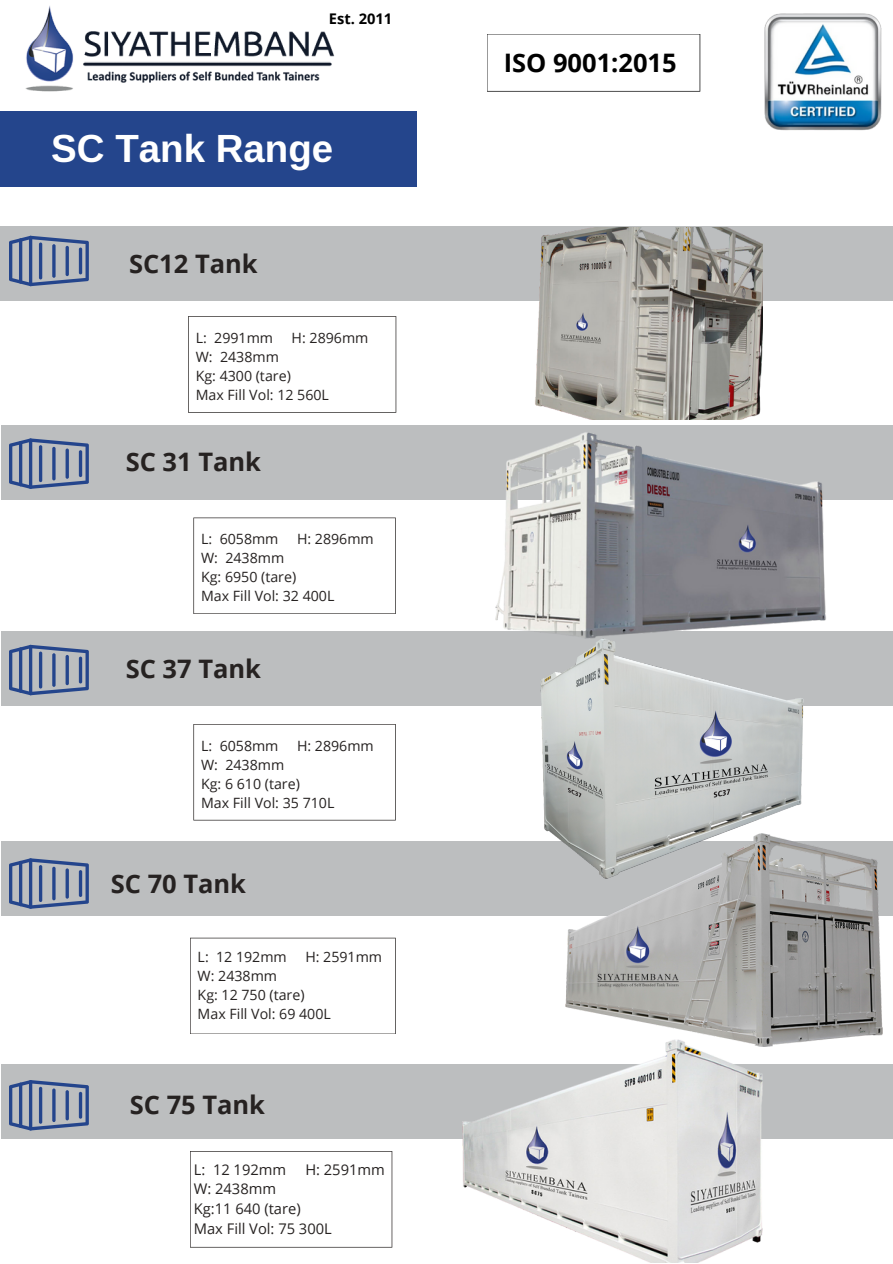
<style>
.page{position:relative;width:893px;height:1264px;background:#fff}
.page>*{position:absolute;margin:0;border:0;box-sizing:border-box;transform-origin:0 0}
.t1{font:700 38.4px "Libra Sans";color:#fff}
.t2{font:700 25.5px "Open Sans";color:#262221}
.t3{font:700 25.5px "Open Sans";color:#000}
.t4{font:14.7px "Open Sans";color:#262221}
.t5{font:700 14.7px "Open Sans";color:#000}
.t6{font:14.25px "Open Sans";color:#262221}
</style>
<div class="page">
<img style="left:25px;top:6px;width:310px;height:86px">
<div style="left:0;top:226px;width:892px;height:74px;background:#bcbebf"></div>
<svg style="left:9px;top:235px;width:80px;height:51px"></svg>
<hr style="left:19px;top:238px;width:3px;height:46px;background:#24458c;border-radius:2px">
<hr style="left:39px;top:242px;width:3px;height:37px;background:#24458c;border-radius:2px">
<svg style="left:52px;top:244px;width:4px;height:34px"></svg>
<hr style="left:66px;top:246px;width:3px;height:30px;background:#24458c;border-radius:2px">
<hr style="left:79px;top:247px;width:3px;height:27px;background:#24458c;border-radius:2px">
<div style="left:0;top:111px;width:417px;height:75px;background:#24458c"></div>
<div style="left:2px;top:841px;width:890px;height:75px;background:#bcbebf"></div>
<svg style="left:9px;top:858px;width:80px;height:50px"></svg>
<hr style="left:19px;top:860px;width:3px;height:46px;background:#24458c;border-radius:2px">
<hr style="left:39px;top:865px;width:3px;height:37px;background:#24458c;border-radius:2px">
<svg style="left:52px;top:866px;width:4px;height:34px"></svg>
<hr style="left:66px;top:868px;width:3px;height:30px;background:#24458c;border-radius:2px">
<hr style="left:79px;top:870px;width:3px;height:27px;background:#24458c;border-radius:2px">
<div style="left:2px;top:425px;width:890px;height:74px;background:#bcbebf"></div>
<svg style="left:9px;top:438px;width:80px;height:51px"></svg>
<hr style="left:19px;top:441px;width:3px;height:45px;background:#24458c;border-radius:2px">
<hr style="left:39px;top:445px;width:3px;height:37px;background:#24458c;border-radius:2px">
<svg style="left:52px;top:447px;width:4px;height:33px"></svg>
<hr style="left:66px;top:448px;width:3px;height:31px;background:#24458c;border-radius:2px">
<hr style="left:79px;top:450px;width:3px;height:27px;background:#24458c;border-radius:2px">
<svg style="left:188px;top:316px;width:208px;height:96px"></svg>
<svg style="left:193px;top:517px;width:203px;height:97px"></svg>
<svg style="left:190px;top:1151px;width:202px;height:96px"></svg>
<div style="left:2px;top:1064px;width:890px;height:74px;background:#bcbebf"></div>
<svg style="left:9px;top:1080px;width:80px;height:50px"></svg>
<hr style="left:19px;top:1082px;width:3px;height:45px;background:#24458c;border-radius:2px">
<hr style="left:39px;top:1086px;width:3px;height:37px;background:#24458c;border-radius:2px">
<svg style="left:52px;top:1088px;width:4px;height:34px"></svg>
<hr style="left:66px;top:1090px;width:3px;height:30px;background:#24458c;border-radius:2px">
<hr style="left:79px;top:1091px;width:3px;height:27px;background:#24458c;border-radius:2px">
<img style="left:533px;top:228px;width:229px;height:166px">
<img style="left:490px;top:394px;width:344px;height:237px">
<img style="left:565px;top:844px;width:318px;height:202px">
<img style="left:463px;top:1039px;width:299px;height:223px">
<svg style="left:190px;top:937px;width:206px;height:97px"></svg>
<div style="left:2px;top:631px;width:890px;height:74px;background:#bcbebf"></div>
<svg style="left:9px;top:644px;width:80px;height:51px"></svg>
<hr style="left:19px;top:647px;width:3px;height:45px;background:#24458c;border-radius:2px">
<hr style="left:39px;top:651px;width:3px;height:37px;background:#24458c;border-radius:2px">
<svg style="left:52px;top:653px;width:4px;height:34px"></svg>
<hr style="left:66px;top:655px;width:3px;height:30px;background:#24458c;border-radius:2px">
<hr style="left:79px;top:656px;width:3px;height:27px;background:#24458c;border-radius:2px">
<svg style="left:193px;top:724px;width:203px;height:96px"></svg>
<img style="left:540px;top:638px;width:263px;height:240px">
<img style="left:764px;top:13px;width:118px;height:118px">
<svg style="left:487px;top:34px;width:213px;height:58px"></svg>
<p class="t5" style="left:329px;top:8px;width:65px">Est. 2011</p>
<p class="t1" style="left:51px;top:128px;width:283px">SC Tank Range</p>
<p class="t2" style="left:129px;top:246px;width:130px">SC12 Tank</p>
<p class="t6" style="left:196px;top:327px;width:79px">L: 2991mm</p>
<p class="t6" style="left:291px;top:327px;width:78px">H: 2896mm</p>
<p class="t6" style="left:196px;top:346px;width:85px">W: 2438mm</p>
<p class="t6" style="left:196px;top:365px;width:97px">Kg: 4300 (tare)</p>
<p class="t6" style="left:196px;top:384px;width:135px">Max Fill Vol: 12 560L</p>
<p class="t2" style="left:126px;top:444px;width:137px">SC 31 Tank</p>
<p class="t6" style="left:201px;top:529px;width:79px">L: 6058mm</p>
<p class="t6" style="left:297px;top:529px;width:78px">H: 2896mm</p>
<p class="t6" style="left:201px;top:548px;width:85px">W: 2438mm</p>
<p class="t6" style="left:201px;top:567px;width:97px">Kg: 6950 (tare)</p>
<p class="t6" style="left:201px;top:586px;width:135px">Max Fill Vol: 32 400L</p>
<p class="t2" style="left:126px;top:650px;width:137px">SC 37 Tank</p>
<p class="t6" style="left:201px;top:735px;width:79px">L: 6058mm</p>
<p class="t6" style="left:297px;top:735px;width:78px">H: 2896mm</p>
<p class="t6" style="left:201px;top:754px;width:85px">W: 2438mm</p>
<p class="t6" style="left:201px;top:773px;width:100px">Kg: 6 610 (tare)</p>
<p class="t6" style="left:201px;top:792px;width:135px">Max Fill Vol: 35 710L</p>
<p class="t2" style="left:111px;top:865px;width:137px">SC 70 Tank</p>
<p class="t6" style="left:198px;top:947px;width:91px">L: 12 192mm</p>
<p class="t6" style="left:305px;top:947px;width:78px">H: 2591mm</p>
<p class="t6" style="left:198px;top:966px;width:81px">W: 2438mm</p>
<p class="t6" style="left:198px;top:985px;width:108px">Kg: 12 750 (tare)</p>
<p class="t6" style="left:198px;top:1003px;width:135px">Max Fill Vol: 69 400L</p>
<p class="t2" style="left:130px;top:1086px;width:137px">SC 75 Tank</p>
<p class="t4" style="left:194px;top:1158px;width:94px">L: 12 192mm</p>
<p class="t4" style="left:305px;top:1158px;width:81px">H: 2591mm</p>
<p class="t4" style="left:194px;top:1178px;width:84px">W: 2438mm</p>
<p class="t4" style="left:194px;top:1198px;width:108px">Kg:11 640 (tare)</p>
<p class="t4" style="left:194px;top:1217px;width:139px">Max Fill Vol: 75 300L</p>
<p class="t3" style="left:503px;top:45px;width:174px">ISO 9001:2015</p>
</div>
